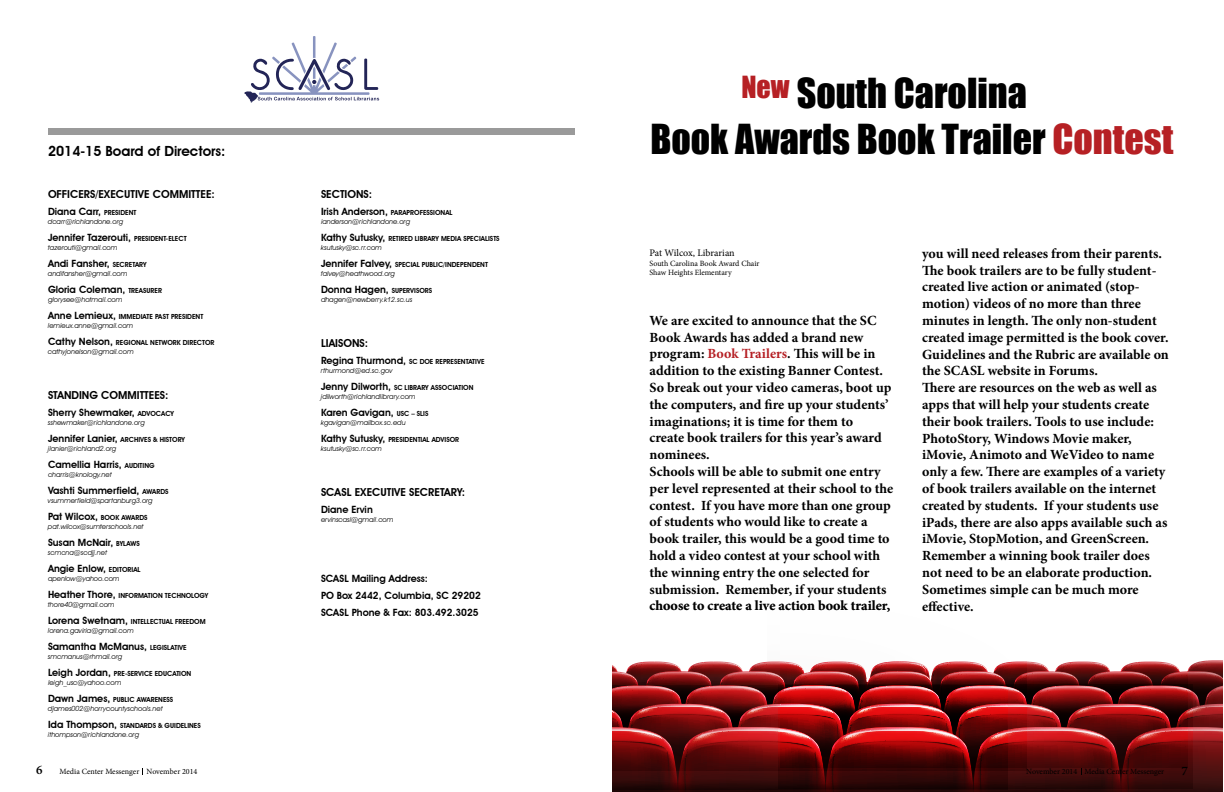
<style>
.page{position:relative;width:1224px;height:792px;background:#fff}
.page>*{position:absolute;margin:0;border:0;box-sizing:border-box;transform-origin:0 0}
.t1{font:38px/45.6px "Impact";color:#000;text-align:center}
.t2{font:28px "Impact";color:#b62024}
.t3{font:700 14px/16.8px "Minion Pro";color:#010101}
.t4{font:600 14px "Avant Garde IT Cby BT";color:#000}
.t5{font:600 13px "Minion Pro";color:#000}
.t6{font:600 11px "Avant Garde IT Cby BT";color:#000}
.t7{font:600 10px/17px "Avant Garde IT Cby BT";color:#000}
.t8{font:10px "Minion Pro";letter-spacing:-.005em;color:#010101}
.t9{font:8px "Minion Pro";color:#000}
.t10{font:8px/9.6px "Minion Pro";color:#010101}
.t11{font:italic 7px/9px "Avant Garde IT Cby BT";color:#000}
.t12{font:600 7px/9px "Avant Garde IT Cby BT";color:#000}
.s1{font-size:7px}
.s2{font-size:10px}
.s3{font-weight:400;font-style:italic}
.s4{font-weight:600;font-style:normal;font-size:10px}
.s5{font-weight:600;font-style:normal}
.s6{color:#b62024}
.s7{color:#b51f24}
</style>
<div class="page">
<div style="left:48px;top:128px;width:528px;height:6px;background:#9a9a9a"></div>
<svg style="left:244px;top:36px;width:135px;height:67px"></svg>
<svg style="left:612px;top:660px;width:611px;height:132px;background:#7c1d1e"></svg>
<p class="t4" style="left:48px;top:143px;width:179px">2014-15 Board of Directors:</p>
<p class="t6" style="left:48px;top:187px;width:168px">OFFICERS/EXECUTIVE COMMITTEE:</p>
<p class="t7" style="left:48px;top:203px;width:90px">Diana Carr, <span class="s1">PRESIDENT</span></p>
<p class="t11" style="left:48px;top:217px;width:77px">dcarr@richlandone.org</p>
<p class="t7" style="left:48px;top:229px;width:140px">Jennifer Tazerouti, <span class="s1">PRESIDENT-ELECT</span></p>
<p class="t11" style="left:48px;top:243px;width:71px">tazerouti@gmail.com</p>
<p class="t7" style="left:48px;top:255px;width:100px">Andi Fansher, <span class="s1">SECRETARY</span></p>
<p class="t11" style="left:48px;top:269px;width:81px">andifansher@gmail.com</p>
<p class="t7" style="left:48px;top:281px;width:116px">Gloria Coleman, <span class="s1">TREASURER</span></p>
<p class="t11" style="left:48px;top:295px;width:76px">glorysee@hotmail.com</p>
<p class="t12" style="left:48px;top:312px;width:157px"><span class="s2">Anne Lemieux,</span> IMMEDIATE PAST PRESIDENT <span class="s3">lemieux.anne@gmail.com</span></p>
<p class="t12" style="left:48px;top:338px;width:168px"><span class="s2">Cathy Nelson,</span> REGIONAL NETWORK DIRECTOR <span class="s3">cathyjonelson@gmail.com</span></p>
<p class="t6" style="left:48px;top:388px;width:122px">STANDING COMMITTEES:</p>
<p class="t7" style="left:48px;top:404px;width:128px">Sherry Shewmaker, <span class="s1">ADVOCACY</span></p>
<p class="t11" style="left:48px;top:418px;width:98px">sshewmaker@richlandone.org</p>
<p class="t11" style="left:48px;top:435px;width:139px"><span class="s4">Jennifer Lanier,</span> <span class="s5">ARCHIVES &amp; HISTORY </span>jlanier@richland2.org</p>
<p class="t7" style="left:48px;top:456px;width:108px">Camellia Harris, <span class="s1">AUDITING</span></p>
<p class="t11" style="left:48px;top:470px;width:65px">charris@knology.net</p>
<p class="t7" style="left:48px;top:482px;width:122px">Vashti Summerfield, <span class="s1">AWARDS</span></p>
<p class="t11" style="left:48px;top:496px;width:106px">vsummerfield@spartanburg3.org</p>
<p class="t7" style="left:48px;top:508px;width:101px">Pat Wilcox, <span class="s1">BOOK AWARDS</span></p>
<p class="t11" style="left:48px;top:522px;width:97px">pat.wilcox@sumterschools.net</p>
<p class="t7" style="left:48px;top:534px;width:93px">Susan McNair, <span class="s1">BYLAWS</span></p>
<p class="t11" style="left:48px;top:548px;width:61px">scmcna@scdjj.net</p>
<p class="t7" style="left:48px;top:560px;width:94px">Angie Enlow, <span class="s1">EDITORIAL</span></p>
<p class="t11" style="left:48px;top:574px;width:73px">apenlow@yahoo.com</p>
<p class="t12" style="left:48px;top:591px;width:162px"><span class="s2">Heather Thore,</span> INFORMATION TECHNOLOGY <span class="s3">thore40@gmail.com</span></p>
<p class="t11" style="left:48px;top:617px;width:159px"><span class="s4">Lorena Swetnam,</span> <span class="s5">INTELLECTUAL FREEDOM </span>lorena.gaviria@gmail.com</p>
<p class="t7" style="left:48px;top:638px;width:140px">Samantha McManus, <span class="s1">LEGISLATIVE</span></p>
<p class="t11" style="left:48px;top:652px;width:76px">smcmanus@rhmail.org</p>
<p class="t12" style="left:48px;top:669px;width:145px"><span class="s2">Leigh Jordan,</span> PRE-SERVICE EDUCATION <span class="s3">leigh_usc@yahoo.com</span></p>
<p class="t11" style="left:48px;top:695px;width:127px"><span class="s4">Dawn James,</span> <span class="s5">PUBLIC AWARENESS </span>djames002@horrycountyschools.net</p>
<p class="t11" style="left:48px;top:721px;width:154px"><span class="s4">Ida Thompson,</span> <span class="s5">STANDARDS &amp; GUIDELINES </span>ithompson@richlandone.org</p>
<p class="t6" style="left:321px;top:188px;width:53px">SECTIONS:</p>
<p class="t11" style="left:321px;top:208px;width:133px"><span class="s4">Irish Anderson,</span> <span class="s5">PARAPROFESSIONAL </span>ianderson@richlandone.org</p>
<p class="t12" style="left:321px;top:234px;width:180px"><span class="s2">Kathy Sutusky,</span> RETIRED LIBRARY MEDIA SPECIALISTS <span class="s3">ksutusky@sc.rr.com</span></p>
<p class="t12" style="left:321px;top:260px;width:169px"><span class="s2">Jennifer Falvey,</span> SPECIAL PUBLIC/INDEPENDENT <span class="s3">falvey@heathwood.org</span></p>
<p class="t7" style="left:321px;top:281px;width:113px">Donna Hagen, <span class="s1">SUPERVISORS</span></p>
<p class="t11" style="left:321px;top:295px;width:93px">dhagen@newberry.k12.sc.us</p>
<p class="t6" style="left:321px;top:337px;width:49px">LIAISONS:</p>
<p class="t12" style="left:321px;top:357px;width:165px"><span class="s2">Regina Thurmond,</span> SC DOE REPRESENTATIVE <span class="s3">rthurmond@ed.sc.gov</span></p>
<p class="t11" style="left:321px;top:383px;width:154px"><span class="s4">Jenny Dilworth,</span> <span class="s5">SC LIBRARY ASSOCIATION </span>jdilworth@richlandlibrary.com</p>
<p class="t7" style="left:321px;top:404px;width:109px">Karen Gavigan, <span class="s1">USC – SLIS</span></p>
<p class="t11" style="left:321px;top:418px;width:86px">kgavigan@mailbox.sc.edu</p>
<p class="t12" style="left:321px;top:435px;width:140px"><span class="s2">Kathy Sutusky,</span> PRESIDENTIAL ADVISOR <span class="s3">ksutusky@sc.rr.com</span></p>
<p class="t6" style="left:321px;top:486px;width:146px">SCASL EXECUTIVE SECRETARY:</p>
<p class="t7" style="left:321px;top:501px;width:53px">Diane Ervin</p>
<p class="t11" style="left:321px;top:515px;width:74px">ervinscasl@gmail.com</p>
<p class="t7" style="left:321px;top:570px;width:161px">SCASL Mailing Address:<br>PO Box 2442, Columbia, SC 29202<br>SCASL Phone &amp; Fax: 803.492.3025</p>
<h2 class="t2" style="left:741px;top:65px;width:50px">New</h2>
<h1 class="t1" style="left:650px;top:70px;width:524px">South Carolina<br>Book Awards Book Trailer <span class="s6">Contest</span></h1>
<p class="t8" style="left:650px;top:246px;width:87px">Pat Wilcox, Librarian</p>
<p class="t10" style="left:650px;top:259px;width:111px">South Carolina Book Award Chair<br>Shaw Heights Elementary</p>
<p class="t3" style="left:650px;top:312px;width:245px">We are excited to announce that the SC Book Awards has added a brand new program: <span class="s7">Book Trailers</span>. This will be in addition to the existing Banner Contest.<br>So break out your video cameras, boot up the computers, and fire up your students’ imaginations; it is time for them to<br>create book trailers for this year’s award nominees.<br>Schools will be able to submit one entry per level represented at their school to the contest. If you have more than one group of students who would like to create a book trailer, this would be a good time to hold a video contest at your school with the winning entry the one selected for submission. Remember, if your students choose to create a live action book trailer,</p>
<p class="t3" style="left:922px;top:245px;width:248px">you will need releases from their parents.<br>The book trailers are to be fully student&shy;created live action or animated (stop&shy;motion) videos of no more than three minutes in length. The only non-student created image permitted is the book cover.<br>Guidelines and the Rubric are available on the SCASL website in Forums.<br>There are resources on the web as well as apps that will help your students create their book trailers. Tools to use include:<br>PhotoStory, Windows Movie maker, iMovie, Animoto and WeVideo to name only a few. There are examples of a variety of book trailers available on the internet created by students. If your students use iPads, there are also apps available such as iMovie, StopMotion, and GreenScreen.<br>Remember a winning book trailer does not need to be an elaborate production.<br>Sometimes simple can be much more effective.</p>
<p class="t5" style="left:36px;top:761px;width:8px">6</p>
<p class="t9" style="left:60px;top:766px;width:139px">Media Center Messenger November 2014</p>
<p class="t9" style="left:1026px;top:766px;width:139px">November 2014 Media Center Messenger</p>
<p class="t5" style="left:1182px;top:762px;width:8px">7</p>
</div>
